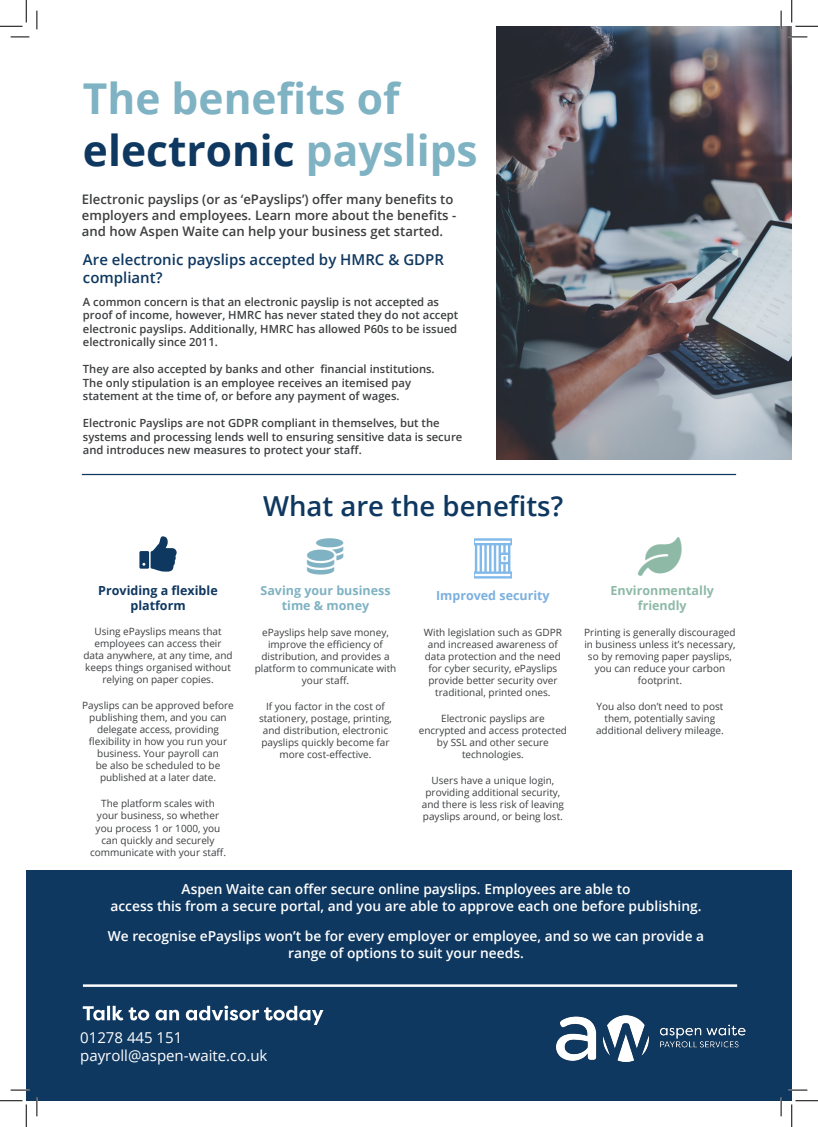
<style>
.page{position:relative;width:818px;height:1127px;background:#fff}
.page>*{position:absolute;margin:0;border:0;box-sizing:border-box;transform-origin:0 0}
.t1{font:700 42.5px "Open Sans";color:#0f3860}
.t2{font:700 42.5px "Open Sans";color:#7fb2c3}
.t3{font:38.75px "Font Awesome 5 Free Solid";color:#8eb9a7}
.t4{font:600 27.5px "Open Sans";color:#0f3860}
.t5{font:600 15px/18px "Open Sans";color:#0f3860}
.t6{font:15px "Open Sans";color:#fff}
.Paragraph_Style_3{font:600 13.75px/16.5px "Open Sans";color:#fff;text-align:center}
.t7{font:600 13.12px/15.8px "Open Sans";color:#3c3e40}
.t8{font:700 12.5px/15px "Open Sans";color:#7fb2c3;text-align:center}
.t9{font:700 12.5px/15px "Open Sans";color:#0f3860;text-align:center}
.t10{font:700 12.5px/15px "Open Sans";color:#8eb9a7;text-align:center}
.t11{font:700 12.5px "Open Sans";color:#7bb0df}
.t12{font:600 11.25px/13.5px "Open Sans";color:#3c3e40}
.Paragraph_Style_1{font:10px/12px "Open Sans";color:#3c3e40;text-align:center}
.s1{color:#7fb2c3}
</style>
<div class="page">
<svg style="left:139px;top:536px;width:38px;height:35px"></svg>
<img style="left:496px;top:26px;width:296px;height:433px">
<div style="left:26px;top:870px;width:766px;height:230px;background:#0f3860"></div>
<svg style="left:83px;top:1005px;width:240px;height:19px"></svg>
<img style="left:557px;top:1015px;width:189px;height:45px">
<hr style="left:83px;top:984px;width:654px;height:2px;background:#fff">
<hr style="left:82px;top:474px;width:654px;height:1px;background:#0f3860">
<svg style="left:474px;top:538px;width:37px;height:40px"></svg>
<svg style="left:11px;top:36px;width:18px;height:2px"></svg>
<svg style="left:788px;top:36px;width:19px;height:2px"></svg>
<svg style="left:11px;top:1089px;width:18px;height:1px"></svg>
<svg style="left:788px;top:1089px;width:19px;height:1px"></svg>
<svg style="left:36px;top:11px;width:2px;height:18px"></svg>
<svg style="left:36px;top:1097px;width:2px;height:18px"></svg>
<svg style="left:780px;top:11px;width:2px;height:18px"></svg>
<svg style="left:780px;top:1097px;width:2px;height:18px"></svg>
<svg style="left:0;top:0;width:27px;height:27px"></svg>
<svg style="left:0;top:1100px;width:27px;height:26px"></svg>
<svg style="left:791px;top:0;width:27px;height:27px"></svg>
<svg style="left:791px;top:1100px;width:27px;height:26px"></svg>
<p class="t2" style="left:83px;top:69px;width:318px">The benefits of</p>
<p class="t1" style="left:83px;top:120px;width:396px">electronic <span class="s1">payslips</span></p>
<p class="t7" style="left:82px;top:191px;width:376px">Electronic payslips (or as ‘ePayslips’) offer many benefits to employers and employees. Learn more about the benefits - and how Aspen Waite can help your business get started.</p>
<p class="t5" style="left:83px;top:250px;width:363px">Are electronic payslips accepted by HMRC &amp; GDPR compliant?</p>
<p class="t12" style="left:83px;top:294px;width:377px">A common concern is that an electronic payslip is not accepted as proof of income, however, HMRC has never stated they do not accept electronic payslips. Additionally, HMRC has allowed P60s to be issued electronically since 2011.</p>
<p class="t12" style="left:83px;top:362px;width:353px">They are also accepted by banks and other financial institutions.<br>The only stipulation is an employee receives an itemised pay statement at the time of, or before any payment of wages.</p>
<p class="t12" style="left:83px;top:416px;width:381px">Electronic Payslips are not GDPR compliant in themselves, but the systems and processing lends well to ensuring sensitive data is secure and introduces new measures to protect your staff.</p>
<p class="t4" style="left:263px;top:487px;width:302px">What are the benefits?</p>
<p class="t9" style="left:98px;top:582px;width:121px">Providing a flexible platform</p>
<p class="t8" style="left:260px;top:582px;width:132px">Saving your business time &amp; money</p>
<p class="t11" style="left:436px;top:587px;width:115px">Improved security</p>
<p class="Paragraph_Style_1" style="left:83px;top:625px;width:151px">Using ePayslips means that employees can access their data anywhere, at any time, and keeps things organised without relying on paper copies.</p>
<p class="Paragraph_Style_1" style="left:82px;top:699px;width:153px">Payslips can be approved before publishing them, and you can delegate access, providing flexibility in how you run your business. Your payroll can<br>be also be scheduled to be published at a later date.</p>
<p class="Paragraph_Style_1" style="left:90px;top:797px;width:138px">The platform scales with your business, so whether you process 1 or 1000, you can quickly and securely communicate with your staff.</p>
<p class="Paragraph_Style_1" style="left:255px;top:626px;width:143px">ePayslips help save money, improve the efficiency of distribution, and provides a platform to communicate with your staff.</p>
<p class="Paragraph_Style_1" style="left:259px;top:700px;width:135px">If you factor in the cost of stationery, postage, printing, and distribution, electronic payslips quickly become far more cost-effective.</p>
<p class="Paragraph_Style_1" style="left:424px;top:626px;width:140px">With legislation such as GDPR and increased awareness of data protection and the need for cyber security, ePayslips provide better security over traditional, printed ones.</p>
<p class="Paragraph_Style_1" style="left:419px;top:712px;width:150px">Electronic payslips are encrypted and access protected by SSL and other secure technologies.</p>
<p class="Paragraph_Style_1" style="left:422px;top:774px;width:144px">Users have a unique login, providing additional security, and there is less risk of leaving payslips around, or being lost.</p>
<p class="t3" style="left:638px;top:537px;width:45px">●</p>
<p class="t10" style="left:610px;top:582px;width:105px">Environmentally friendly</p>
<p class="Paragraph_Style_1" style="left:584px;top:626px;width:153px">Printing is generally discouraged in business unless it’s necessary, so by removing paper payslips, you can reduce your carbon footprint.</p>
<p class="Paragraph_Style_1" style="left:596px;top:700px;width:129px">You also don’t need to post them, potentially saving additional delivery mileage.</p>
<p class="Paragraph_Style_3" style="left:111px;top:880px;width:592px">Aspen Waite can offer secure online payslips. Employees are able to<br>access this from a secure portal, and you are able to approve each one before publishing.</p>
<p class="Paragraph_Style_3" style="left:108px;top:927px;width:598px">We recognise ePayslips won’t be for every employer or employee, and so we can provide a range of options to suit your needs.</p>
<p class="t6" style="left:80px;top:1027px;width:104px">01278 445 151</p>
<p class="t6" style="left:80px;top:1045px;width:189px">payroll@aspen-waite.co.uk</p>
</div>
